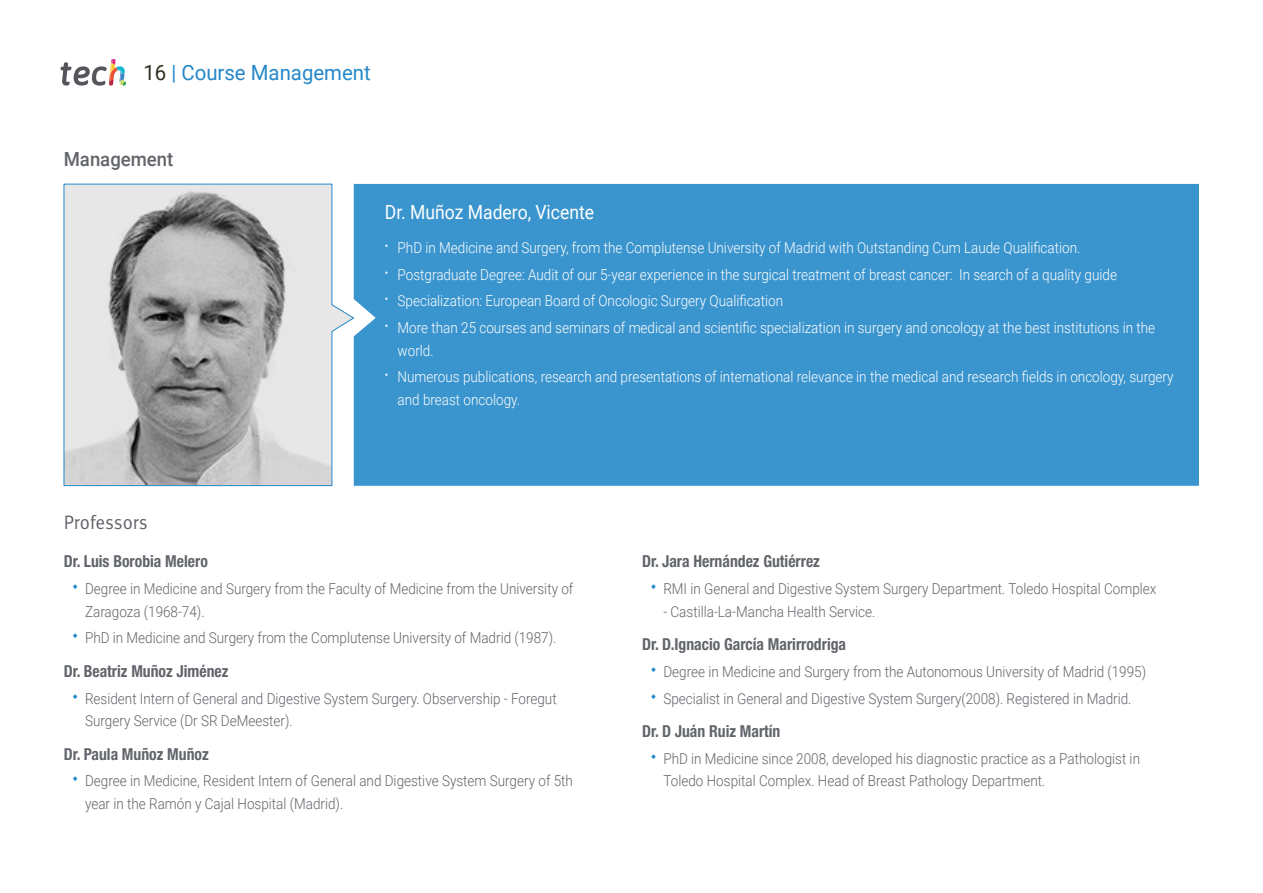
<style>
.page{position:relative;width:1263px;height:893px;background:#fff}
.page>*{position:absolute;margin:0;border:0;box-sizing:border-box;transform-origin:0 0}
.t1{font:21px "Roboto";color:#2488c9}
.t2{font:19.5px "Roboto";color:#fff;scale:.9 1}
.t3{font:500 19.5px "Roboto";color:#61646a;scale:.95 1}
.t4{font:19.5px "Meta Pro";letter-spacing:-.005em;color:#61646a;scale:.95 1}
.t5{font:700 condensed 16.5px "Helvetica Neue LT Std";color:#61646a;scale:.95 1}
.t6{font:300 15px/22.5px "Roboto";color:#61646a;scale:.9 1}
.t7{font:300 15px/22.5px "Roboto";color:#fff;scale:.9 1}
.s1{color:#312e20}
</style>
<div class="page">
<svg style="left:61px;top:59px;width:65px;height:27px"></svg>
<div style="left:354px;top:184px;width:845px;height:302px;background:#3a94ce"></div>
<svg style="left:64px;top:184px;width:290px;height:302px;background:#bfc0c1"></svg>
<h1 class="t1" style="left:144px;top:57px;width:229px"><span class="s1">16</span> | Course Management</h1>
<h2 class="t3" style="left:64px;top:145px;width:117px">Management</h2>
<h2 class="t2" style="left:385px;top:198px;width:234px">Dr. Muñoz Madero, Vicente</h2>
<p class="t7" style="left:385px;top:236px;width:774px"><sup>•</sup> PhD in Medicine and Surgery, from the Complutense University of Madrid with Outstanding Cum Laude Qualification.</p>
<p class="t7" style="left:385px;top:262px;width:815px"><sup>•</sup> Postgraduate Degree: Audit of our 5-year experience in the surgical treatment of breast cancer: In search of a quality guide</p>
<p class="t7" style="left:385px;top:289px;width:444px"><sup>•</sup> Specialization: European Board of Oncologic Surgery Qualification</p>
<p class="t7" style="left:398px;top:316px;width:843px;text-indent:-13px"><sup>•</sup> More than 25 courses and seminars of medical and scientific specialization in surgery and oncology at the best institutions in the world.</p>
<p class="t7" style="left:398px;top:365px;width:864px;text-indent:-13px"><sup>•</sup> Numerous publications, research and presentations of international relevance in the medical and research fields in oncology, surgery and breast oncology.</p>
<h2 class="t4" style="left:64px;top:510px;width:90px">Professors</h2>
<p class="t5" style="left:64px;top:552px;width:153px">Dr. Luis Borobia Melero</p>
<p class="t6" style="left:85px;top:577px;width:544px">Degree in Medicine and Surgery from the Faculty of Medicine from the University of<br>Zaragoza (1968-74).</p>
<p class="t6" style="left:85px;top:626px;width:525px">PhD in Medicine and Surgery from the Complutense University of Madrid (1987).</p>
<p class="t5" style="left:64px;top:661px;width:175px">Dr. Beatriz Muñoz Jiménez</p>
<p class="t6" style="left:85px;top:687px;width:526px">Resident Intern of General and Digestive System Surgery. Observership - Foregut<br>Surgery Service (Dr SR DeMeester).</p>
<p class="t5" style="left:64px;top:744px;width:154px">Dr. Paula Muñoz Muñoz</p>
<p class="t6" style="left:85px;top:769px;width:544px">Degree in Medicine, Resident Intern of General and Digestive System Surgery of 5th year in the Ramón y Cajal Hospital (Madrid).</p>
<p class="t5" style="left:642px;top:552px;width:189px">Dr. Jara Hernández Gutiérrez</p>
<p class="t6" style="left:663px;top:577px;width:549px">RMI in General and Digestive System Surgery Department. Toledo Hospital Complex</p>
<p class="t6" style="left:663px;top:600px;width:237px">- Castilla-La-Mancha Health Service.</p>
<p class="t5" style="left:642px;top:634px;width:216px">Dr. D.Ignacio García Marirrodriga</p>
<p class="t6" style="left:663px;top:658px;width:538px;line-height:26.7px">Degree in Medicine and Surgery from the Autonomous University of Madrid (1995)<br>Specialist in General and Digestive System Surgery(2008). Registered in Madrid.</p>
<p class="t5" style="left:642px;top:721px;width:147px">Dr. D Juán Ruiz Martín</p>
<p class="t6" style="left:663px;top:747px;width:531px">PhD in Medicine since 2008, developed his diagnostic practice as a Pathologist in<br>Toledo Hospital Complex. Head of Breast Pathology Department.</p>
</div>
